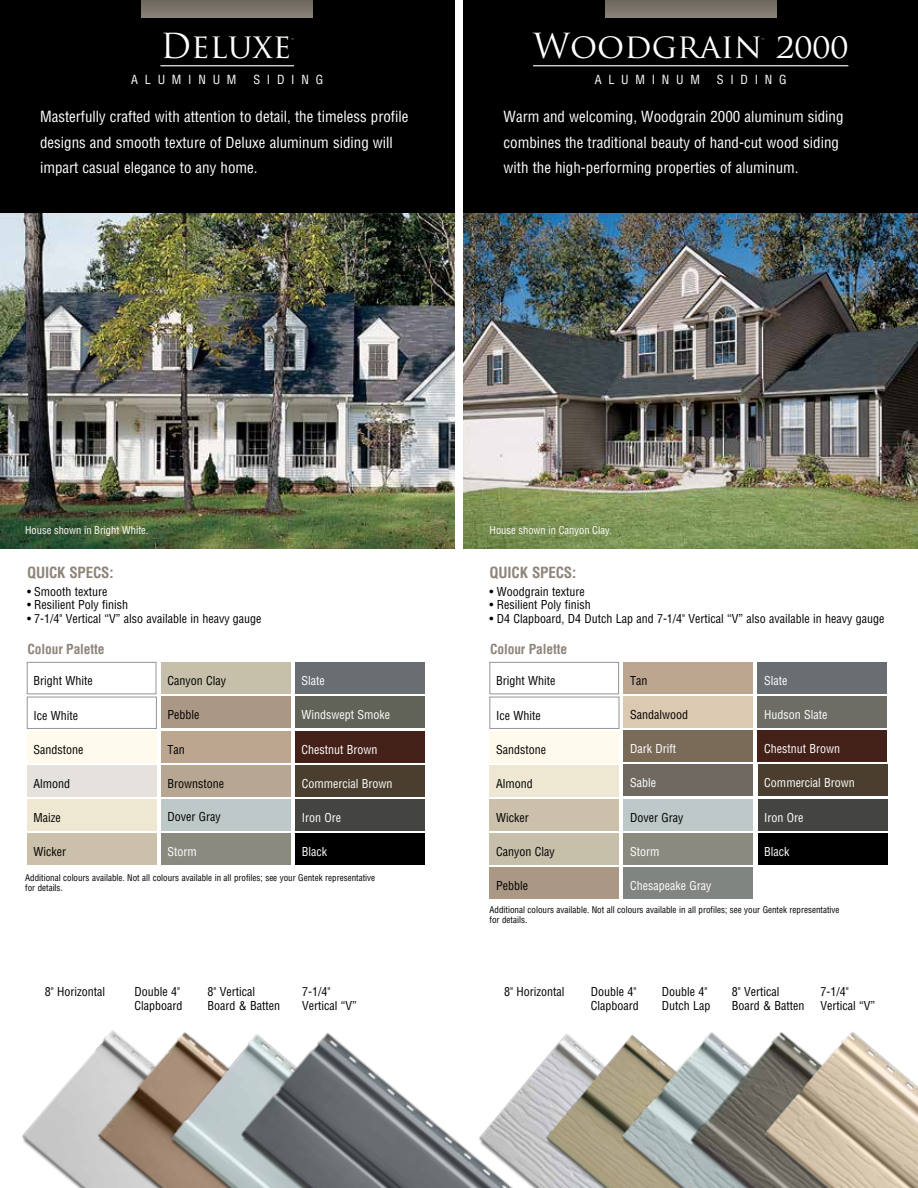
<style>
.page{position:relative;width:918px;height:1188px;background:#fff}
.page>*{position:absolute;margin:0;border:0;box-sizing:border-box;transform-origin:0 0}
.t1{font:33.6px "Trajan Pro";color:#fff}
.t2{font:condensed 15px/25.5px "Helvetica LT Std";color:#fff}
.t3{font:700 condensed 15px "Helvetica LT Std";letter-spacing:-.01em;color:#8e847a}
.t4{font:700 condensed 13.5px "Helvetica LT Std";letter-spacing:-.01em;color:#8e847a}
.t5{font:condensed 12.3px "Helvetica LT Std";letter-spacing:.55em;color:#fff}
.t6{font:condensed 12px/13.5px "Helvetica LT Std";color:#000}
.t7{font:condensed 12px "Helvetica LT Std";color:#fff}
.t8{font:condensed 10.5px "Helvetica LT Std";color:#fff}
.t9{font:condensed 9px/9.8px "Helvetica LT Std";color:#000}
.t10{font:9px "Trajan Pro";color:#fff}
</style>
<div class="page">
<img style="left:464px;top:212px;width:454px;height:336px">
<img style="left:0;top:212px;width:455px;height:336px">
<div style="left:0;top:0;width:454px;height:212px;background:#000"></div>
<hr style="left:160px;top:65px;width:134px;height:1px;background:#fff">
<div style="left:142px;top:0;width:171px;height:18px;background:linear-gradient(to right,#7c756b,#7c756c)"></div>
<div style="left:464px;top:0;width:454px;height:212px;background:#000"></div>
<hr style="left:533px;top:65px;width:315px;height:1px;background:#fff">
<div style="left:605px;top:0;width:171px;height:18px;background:linear-gradient(to right,#7c756b,#7c756c)"></div>
<div style="left:27px;top:799px;width:129px;height:32px;background:#eee7d1"></div>
<div style="left:27px;top:662px;width:129px;height:32px;background:#fff;border:1px solid #939598"></div>
<div style="left:27px;top:697px;width:130px;height:32px;background:#fff;border:1px solid #939598"></div>
<div style="left:295px;top:662px;width:129px;height:32px;background:#696e72"></div>
<div style="left:27px;top:731px;width:129px;height:32px;background:#fffaec"></div>
<div style="left:295px;top:731px;width:129px;height:31px;background:#442118"></div>
<div style="left:27px;top:765px;width:129px;height:32px;background:#e5e1dd"></div>
<div style="left:295px;top:765px;width:130px;height:31px;background:#4a3e2e"></div>
<div style="left:27px;top:834px;width:129px;height:31px;background:#cbc0aa"></div>
<div style="left:295px;top:799px;width:130px;height:32px;background:#444542"></div>
<div style="left:295px;top:833px;width:130px;height:32px;background:#000"></div>
<div style="left:161px;top:799px;width:129px;height:31px;background:#bfc8c9"></div>
<div style="left:161px;top:662px;width:129px;height:32px;background:#c6c0ab"></div>
<div style="left:161px;top:731px;width:129px;height:31px;background:#bca690"></div>
<div style="left:161px;top:765px;width:129px;height:31px;background:#b7a792"></div>
<div style="left:161px;top:834px;width:129px;height:31px;background:#8b8a80"></div>
<div style="left:490px;top:799px;width:129px;height:32px;background:#cbc0aa"></div>
<div style="left:490px;top:662px;width:129px;height:32px;background:#fff;border:1px solid #939598"></div>
<div style="left:490px;top:697px;width:129px;height:32px;background:#fff;border:1px solid #939598"></div>
<div style="left:758px;top:662px;width:129px;height:32px;background:#696e72"></div>
<div style="left:490px;top:731px;width:129px;height:32px;background:#fffaec"></div>
<div style="left:758px;top:697px;width:129px;height:31px;background:#6d6c65"></div>
<div style="left:490px;top:765px;width:129px;height:32px;background:#eee7d1"></div>
<div style="left:758px;top:731px;width:129px;height:31px;background:#442118"></div>
<div style="left:758px;top:765px;width:129px;height:31px;background:#4a3e2e"></div>
<div style="left:490px;top:834px;width:129px;height:31px;background:#c6c0ab"></div>
<div style="left:758px;top:799px;width:129px;height:31px;background:#444542"></div>
<div style="left:490px;top:868px;width:129px;height:31px;background:#aa9884"></div>
<div style="left:624px;top:868px;width:129px;height:31px;background:#818582"></div>
<div style="left:758px;top:833px;width:129px;height:31px;background:#000"></div>
<div style="left:624px;top:765px;width:129px;height:31px;background:#706962"></div>
<div style="left:624px;top:662px;width:129px;height:32px;background:#bca690"></div>
<div style="left:624px;top:697px;width:129px;height:31px;background:#dbc9b1"></div>
<div style="left:624px;top:731px;width:129px;height:31px;background:#7a6b58"></div>
<div style="left:624px;top:799px;width:129px;height:31px;background:#bfc8c9"></div>
<div style="left:624px;top:833px;width:129px;height:31px;background:#8b8a80"></div>
<div style="left:295px;top:697px;width:129px;height:31px;background:#616258"></div>
<div style="left:161px;top:697px;width:129px;height:31px;background:#aa9884"></div>
<img style="left:522px;top:1064px;width:19px;height:124px">
<img style="left:541px;top:1034px;width:68px;height:154px">
<img style="left:609px;top:1035px;width:70px;height:153px">
<img style="left:679px;top:1031px;width:239px;height:157px">
<img style="left:22px;top:1063px;width:63px;height:125px">
<img style="left:85px;top:1030px;width:76px;height:158px">
<img style="left:161px;top:1032px;width:72px;height:156px">
<img style="left:233px;top:1032px;width:289px;height:156px">
<h1 class="t1" style="left:160px;top:24px;width:133px">Deluxe</h1>
<p class="t10" style="left:292px;top:36px;width:4px">™</p>
<p class="t5" style="left:131px;top:72px;width:107px">ALUMINUM</p>
<p class="t5" style="left:253px;top:72px;width:71px">SIDING</p>
<p class="t2" style="left:40px;top:104px;width:370px">Masterfully crafted with attention to detail, the timeless profile designs and smooth texture of Deluxe aluminum siding will impart casual elegance to any home.</p>
<h1 class="t1" style="left:533px;top:24px;width:317px">Woodgrain 2000</h1>
<p class="t10" style="left:762px;top:36px;width:4px">™</p>
<p class="t5" style="left:595px;top:72px;width:107px">ALUMINUM</p>
<p class="t5" style="left:717px;top:72px;width:71px">SIDING</p>
<p class="t2" style="left:504px;top:104px;width:342px">Warm and welcoming, Woodgrain 2000 aluminum siding combines the traditional beauty of hand-cut wood siding with the high-performing properties of aluminum.</p>
<p class="t8" style="left:25px;top:524px;width:125px">House shown in Bright White.</p>
<p class="t8" style="left:490px;top:524px;width:124px">House shown in Canyon Clay.</p>
<p class="t3" style="left:27px;top:563px;width:88px">QUICK SPECS:</p>
<p class="t6" style="left:27px;top:585px;width:82px">• Smooth texture</p>
<p class="t6" style="left:27px;top:598px;width:103px">• Resilient Poly finish</p>
<p class="t6" style="left:27px;top:612px;width:236px">• 7-1/4" Vertical “V” also available in heavy gauge</p>
<p class="t3" style="left:490px;top:563px;width:88px">QUICK SPECS:</p>
<p class="t6" style="left:490px;top:585px;width:97px">• Woodgrain texture</p>
<p class="t6" style="left:490px;top:598px;width:103px">• Resilient Poly finish</p>
<p class="t6" style="left:490px;top:612px;width:396px">• D4 Clapboard, D4 Dutch Lap and 7-1/4" Vertical “V” also available in heavy gauge</p>
<p class="t4" style="left:28px;top:640px;width:78px">Colour Palette</p>
<p class="t4" style="left:490px;top:640px;width:78px">Colour Palette</p>
<p class="t6" style="left:34px;top:674px;width:61px">Bright White</p>
<p class="t6" style="left:34px;top:708px;width:46px">Ice White</p>
<p class="t6" style="left:168px;top:674px;width:60px">Canyon Clay</p>
<p class="t7" style="left:302px;top:673px;width:25px">Slate</p>
<p class="t6" style="left:168px;top:708px;width:33px">Pebble</p>
<p class="t7" style="left:302px;top:707px;width:90px">Windswept Smoke</p>
<p class="t6" style="left:34px;top:743px;width:51px">Sandstone</p>
<p class="t7" style="left:302px;top:742px;width:77px">Chestnut Brown</p>
<p class="t6" style="left:34px;top:777px;width:38px">Almond</p>
<p class="t7" style="left:302px;top:776px;width:92px">Commercial Brown</p>
<p class="t6" style="left:168px;top:742px;width:19px">Tan</p>
<p class="t6" style="left:168px;top:776px;width:58px">Brownstone</p>
<p class="t6" style="left:496px;top:674px;width:61px">Bright White</p>
<p class="t6" style="left:496px;top:708px;width:46px">Ice White</p>
<p class="t6" style="left:496px;top:743px;width:51px">Sandstone</p>
<p class="t6" style="left:496px;top:777px;width:38px">Almond</p>
<p class="t6" style="left:630px;top:674px;width:19px">Tan</p>
<p class="t6" style="left:630px;top:708px;width:59px">Sandalwood</p>
<p class="t7" style="left:630px;top:741px;width:47px">Dark Drift</p>
<p class="t7" style="left:630px;top:775px;width:27px">Sable</p>
<p class="t7" style="left:764px;top:673px;width:25px">Slate</p>
<p class="t7" style="left:764px;top:707px;width:65px">Hudson Slate</p>
<p class="t7" style="left:764px;top:741px;width:77px">Chestnut Brown</p>
<p class="t7" style="left:764px;top:775px;width:92px">Commercial Brown</p>
<p class="t6" style="left:34px;top:811px;width:29px">Maize</p>
<p class="t6" style="left:34px;top:845px;width:34px">Wicker</p>
<p class="t6" style="left:168px;top:810px;width:55px">Dover Gray</p>
<p class="t7" style="left:168px;top:844px;width:31px">Storm</p>
<p class="t7" style="left:302px;top:810px;width:41px">Iron Ore</p>
<p class="t7" style="left:302px;top:844px;width:27px">Black</p>
<p class="t6" style="left:496px;top:811px;width:34px">Wicker</p>
<p class="t6" style="left:496px;top:845px;width:60px">Canyon Clay</p>
<p class="t6" style="left:630px;top:810px;width:55px">Dover Gray</p>
<p class="t7" style="left:630px;top:844px;width:31px">Storm</p>
<p class="t7" style="left:764px;top:810px;width:41px">Iron Ore</p>
<p class="t7" style="left:764px;top:844px;width:27px">Black</p>
<p class="t9" style="left:25px;top:873px;width:352px">Additional colours available. Not all colours available in all profiles; see your Gentek representative for details.</p>
<p class="t6" style="left:496px;top:879px;width:33px">Pebble</p>
<p class="t7" style="left:630px;top:878px;width:83px">Chesapeake Gray</p>
<p class="t9" style="left:490px;top:905px;width:352px">Additional colours available. Not all colours available in all profiles; see your Gentek representative for details.</p>
<p class="t6" style="left:45px;top:985px;width:62px">8" Horizontal</p>
<p class="t6" style="left:208px;top:985px;width:74px">8" Vertical<br>Board &amp; Batten</p>
<p class="t6" style="left:135px;top:985px;width:49px">Double 4"<br>Clapboard</p>
<p class="t6" style="left:591px;top:985px;width:49px">Double 4"<br>Clapboard</p>
<p class="t6" style="left:302px;top:985px;width:56px">7-1/4"<br>Vertical “V”</p>
<p class="t6" style="left:504px;top:985px;width:62px">8" Horizontal</p>
<p class="t6" style="left:821px;top:985px;width:56px">7-1/4"<br>Vertical “V”</p>
<p class="t6" style="left:662px;top:985px;width:50px">Double 4"<br>Dutch Lap</p>
<p class="t6" style="left:732px;top:985px;width:74px">8" Vertical<br>Board &amp; Batten</p>
</div>
